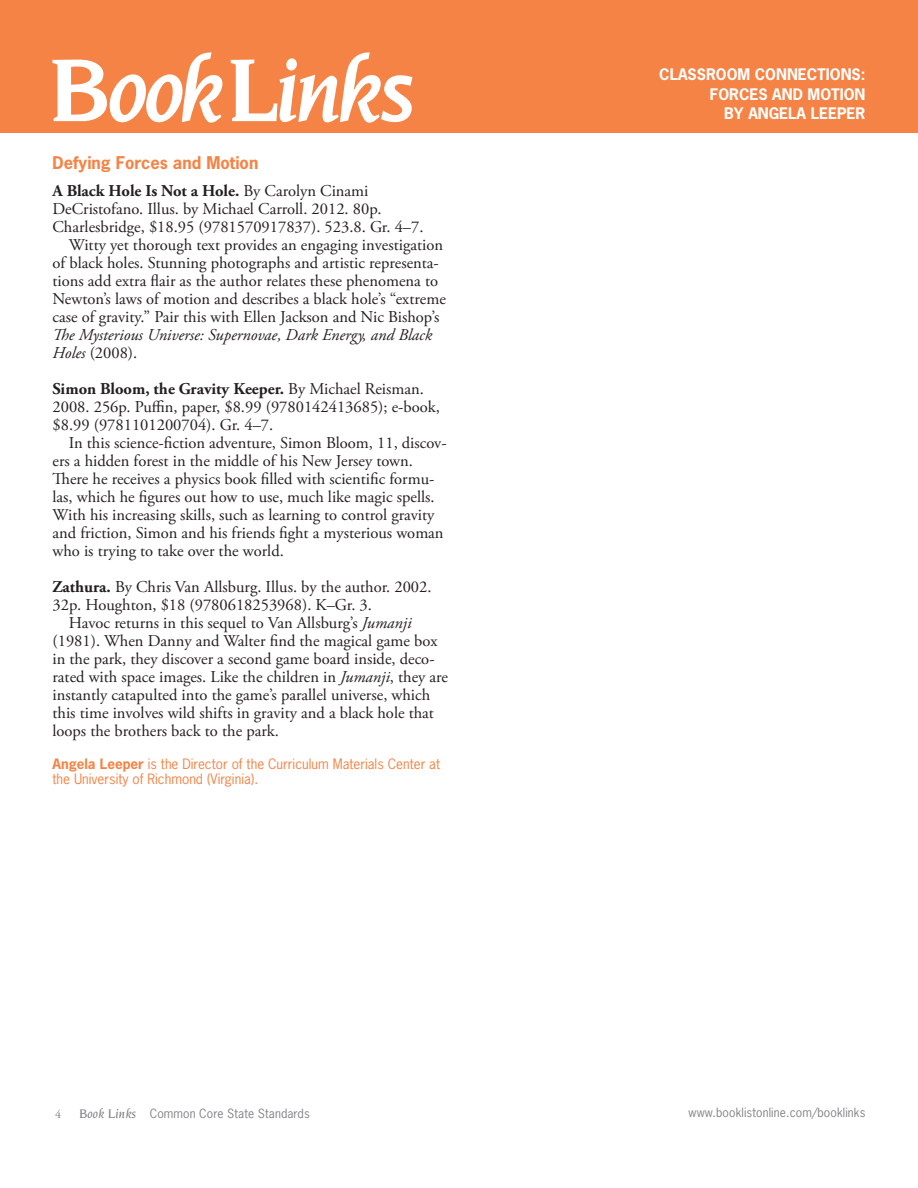
<style>
.page{position:relative;width:918px;height:1188px;background:#fff}
.page>*{position:absolute;margin:0;border:0;box-sizing:border-box;transform-origin:0 0}
.Body{font:16.5px/18px "Adobe Garamond Pro";color:#231f20}
.Imp{font:16.5px/18px "Adobe Garamond Pro";color:#231f20}
.Imp2{font:16.5px/18px "Adobe Garamond Pro";color:#231f20}
.Head2{font:700 16.5px "News Gothic Std";color:#f58345}
.t1{font:700 15px/19.5px "News Gothic Std";color:#fff;text-align:right}
.AuthorNote{font:13.5px/15px "News Gothic Std";color:#f58345}
.t2{font:12px "News Gothic Std";letter-spacing:.01em;color:#808285}
.t3{font:12px "Adobe Garamond Pro";color:#808285}
.s1{font-weight:700}
.s2{font-style:italic}
.s3{font-family:"Novarese";font-weight:500;font-style:italic;font-size:13.5px}
</style>
<div class="page">
<div style="left:0;top:0;width:918px;height:133px;background:#f58345"></div>
<svg style="left:52px;top:52px;width:360px;height:71px"></svg>
<p class="Head2" style="left:52px;top:152px;width:207px">Defying Forces and Motion</p>
<p class="Imp2" style="left:52px;top:182px;width:373px"><span class="s1">A Black Hole Is Not a Hole.</span> By Carolyn Cinami<br>DeCristofano. Illus. by Michael Carroll. 2012. 80p.<br>Charlesbridge, $18.95 (9781570917837). 523.8. Gr. 4–7.</p>
<p class="Body" style="left:52px;top:236px;width:395px;text-indent:16px">Witty yet thorough text provides an engaging investigation of black holes. Stunning photographs and artistic representa&shy;tions add extra flair as the author relates these phenomena to Newton’s laws of motion and describes a black hole’s “extreme case of gravity.” Pair this with Ellen Jackson and Nic Bishop’s <span class="s2">The Mysterious Universe: Supernovae, Dark Energy, and Black Holes</span> (2008).</p>
<p class="Imp" style="left:52px;top:380px;width:389px"><span class="s1">Simon Bloom, the Gravity Keeper.</span> By Michael Reisman.<br>2008. 256p. Puffin, paper, $8.99 (9780142413685); e-book, $8.99 (9781101200704). Gr. 4–7.</p>
<p class="Body" style="left:52px;top:434px;width:396px;text-indent:16px">In this science-fiction adventure, Simon Bloom, 11, discov&shy;ers a hidden forest in the middle of his New Jersey town.<br>There he receives a physics book filled with scientific formu&shy;las, which he figures out how to use, much like magic spells.<br>With his increasing skills, such as learning to control gravity and friction, Simon and his friends fight a mysterious woman who is trying to take over the world.</p>
<p class="Imp" style="left:52px;top:578px;width:381px"><span class="s1">Zathura.</span> By Chris Van Allsburg. Illus. by the author. 2002.<br>32p. Houghton, $18 (9780618253968). K–Gr. 3.</p>
<p class="Body" style="left:52px;top:614px;width:397px;text-indent:16px">Havoc returns in this sequel to Van Allsburg’s <span class="s2">Jumanji </span>(1981). When Danny and Walter find the magical game box in the park, they discover a second game board inside, deco&shy;rated with space images. Like the children in <span class="s2">Jumanji</span>, they are instantly catapulted into the game’s parallel universe, which this time involves wild shifts in gravity and a black hole that loops the brothers back to the park.</p>
<p class="AuthorNote" style="left:52px;top:756px;width:389px"><span class="s1">Angela Leeper</span> is the Director of the Curriculum Materials Center at the University of Richmond (Virginia).</p>
<p class="t1" style="left:659px;top:65px;width:208px">CLASSROOM CONNECTIONS:<br>FORCES AND MOTION<br>BY ANGELA LEEPER</p>
<p class="t3" style="left:55px;top:1107px;width:7px">4</p>
<p class="t2" style="left:79px;top:1106px;width:232px"><span class="s3">Book Links</span> Common Core State Standards</p>
<p class="t2" style="left:689px;top:1105px;width:178px">www.booklistonline.com/booklinks</p>
</div>
